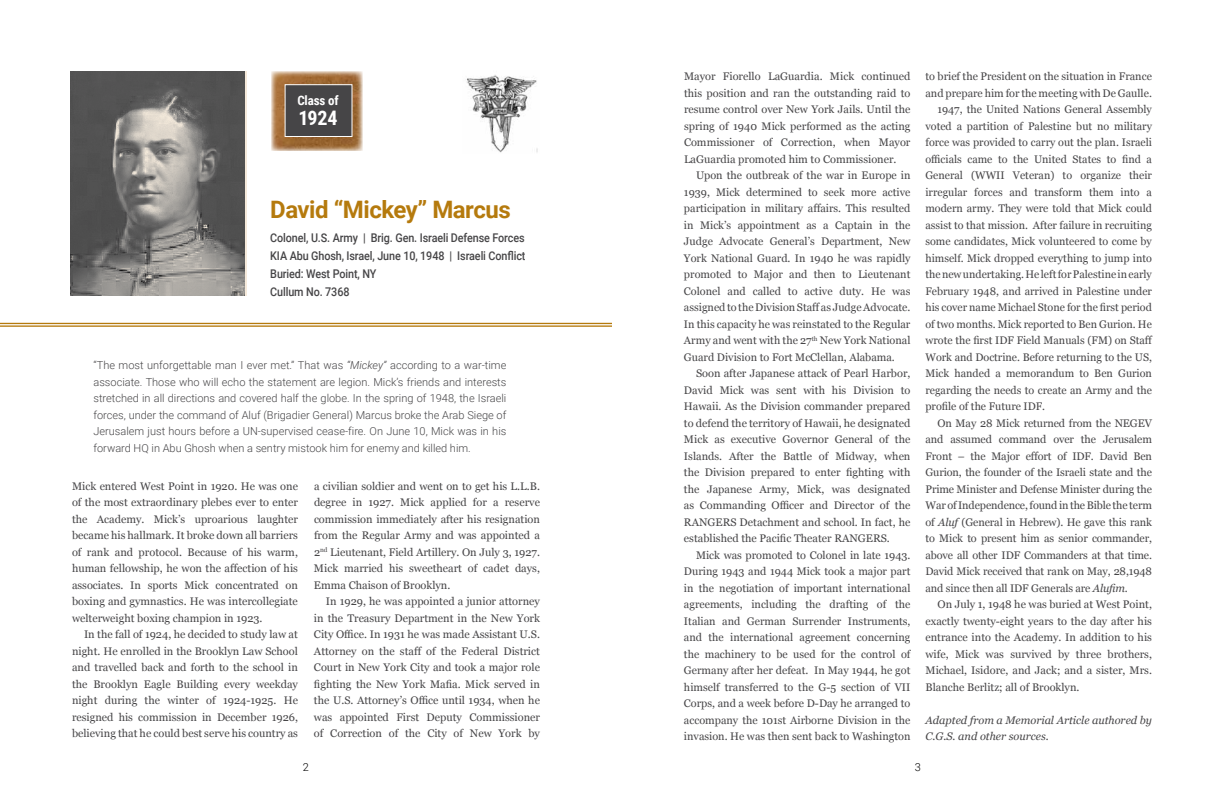
<style>
.page{position:relative;width:1224px;height:792px;background:#fff}
.page>*{position:absolute;margin:0;border:0;box-sizing:border-box;transform-origin:0 0}
.t1{font:700 24px "Roboto";letter-spacing:-.02em;color:#b57a0d}
.t2{font:700 20px "Roboto Condensed";color:#fff}
.t3{font:700 13px "Roboto Condensed";letter-spacing:-.01em;color:#fff}
.t4{font:500 12px/18px "Roboto";letter-spacing:-.01em;color:#464547;scale:.9 1}
.t5{font:11px/16.5px "Georgia";color:#464547;text-align:justify}
.t6{font:300 11px/16.5px "Roboto";color:#464547;text-align:justify}
.t7{font:italic 11px/16.5px "Georgia";color:#464547}
.t8{font:300 11px "Roboto";color:#000}
.s1{font-style:italic}
</style>
<div class="page">
<hr style="left:0;top:323px;width:612px;height:1px;background:#b57a0d">
<hr style="left:0;top:325px;width:612px;height:2px;background:#b57a0d">
<img style="left:272px;top:71px;width:90px;height:80px">
<img style="left:70px;top:72px;width:175px;height:224px">
<div style="left:285px;top:85px;width:67px;height:51px;background:#464547"></div>
<div style="left:285px;top:84px;width:67px;height:53px;border:1px solid #fff"></div>
<img style="left:466px;top:75px;width:72px;height:78px">
<p class="t3" style="left:297px;top:93px;width:43px">Class of</p>
<h2 class="t2" style="left:299px;top:106px;width:40px">1924</h2>
<h1 class="t1" style="left:270px;top:196px;width:242px">David “Mickey” Marcus</h1>
<p class="t4" style="left:270px;top:229px;width:285px">Colonel, U.S. Army | Brig. Gen. Israeli Defense Forces KIA Abu Ghosh, Israel, June 10, 1948 | Israeli Conflict Buried: West Point, NY<br>Cullum No. 7368</p>
<p class="t6" style="left:94px;top:357px;width:414px">“The most unforgettable man I ever met.” That was <span class="s1">“Mickey”</span> according to a war-time associate. Those who will echo the statement are legion. Mick’s friends and interests stretched in all directions and covered half the globe. In the spring of 1948, the Israeli forces, under the command of Aluf (Brigadier General) Marcus broke the Arab Siege of Jerusalem just hours before a UN-supervised cease-fire. On June 10, Mick was in his forward HQ in Abu Ghosh when a sentry mistook him for enemy and killed him.</p>
<p class="t5" style="left:72px;top:477px;width:227px">Mick entered West Point in 1920. He was one of the most extraordinary plebes ever to enter the Academy. Mick’s uproarious laughter became his hallmark. It broke down all barriers of rank and protocol. Because of his warm, human fellowship, he won the affection of his associates. In sports Mick concentrated on boxing and gymnastics. He was intercollegiate welterweight boxing champion in 1923.</p>
<p class="t5" style="left:72px;top:626px;width:228px;text-indent:12px">In the fall of 1924, he decided to study law at night. He enrolled in the Brooklyn Law School and travelled back and forth to the school in the Brooklyn Eagle Building every weekday night during the winter of 1924-1925. He resigned his commission in December 1926, believing that he could best serve his country as</p>
<p class="t5" style="left:314px;top:477px;width:228px">a civilian soldier and went on to get his L.L.B. degree in 1927. Mick applied for a reserve commission immediately after his resignation from the Regular Army and was appointed a 2<sup>nd</sup> Lieutenant, Field Artillery. On July 3, 1927.<br>Mick married his sweetheart of cadet days, Emma Chaison of Brooklyn.</p>
<p class="t5" style="left:314px;top:593px;width:228px;text-indent:12px">In 1929, he was appointed a junior attorney in the Treasury Department in the New York City Office. In 1931 he was made Assistant U.S.<br>Attorney on the staff of the Federal District Court in New York City and took a major role fighting the New York Mafia. Mick served in the U.S. Attorney’s Office until 1934, when he was appointed First Deputy Commissioner of Correction of the City of New York by</p>
<p class="t5" style="left:684px;top:68px;width:228px">Mayor Fiorello LaGuardia. Mick continued this position and ran the outstanding raid to resume control over New York Jails. Until the spring of 1940 Mick performed as the acting Commissioner of Correction, when Mayor LaGuardia promoted him to Commissioner.</p>
<p class="t5" style="left:684px;top:167px;width:228px;text-indent:12px">Upon the outbreak of the war in Europe in 1939, Mick determined to seek more active participation in military affairs. This resulted in Mick’s appointment as a Captain in the Judge Advocate General’s Department, New York National Guard. In 1940 he was rapidly promoted to Major and then to Lieutenant Colonel and called to active duty. He was assigned to the Division Staff as Judge Advocate.<br>In this capacity he was reinstated to the Regular Army and went with the 27<sup>th</sup> New York National Guard Division to Fort McClellan, Alabama.</p>
<p class="t5" style="left:684px;top:365px;width:228px;text-indent:12px">Soon after Japanese attack of Pearl Harbor, David Mick was sent with his Division to Hawaii. As the Division commander prepared to defend the territory of Hawaii, he designated Mick as executive Governor General of the Islands. After the Battle of Midway, when the Division prepared to enter fighting with the Japanese Army, Mick, was designated as Commanding Officer and Director of the RANGERS Detachment and school. In fact, he established the Pacific Theater RANGERS.</p>
<p class="t5" style="left:684px;top:547px;width:228px;text-indent:12px">Mick was promoted to Colonel in late 1943.<br>During 1943 and 1944 Mick took a major part in the negotiation of important international agreements, including the drafting of the Italian and German Surrender Instruments, and the international agreement concerning the machinery to be used for the control of Germany after her defeat. In May 1944, he got himself transferred to the G-5 section of VII Corps, and a week before D-Day he arranged to accompany the 101st Airborne Division in the invasion. He was then sent back to Washington</p>
<p class="t5" style="left:925px;top:68px;width:228px">to brief the President on the situation in France</p>
<p class="t5" style="left:925px;top:85px;width:228px">and prepare him for the meeting with De Gaulle.</p>
<p class="t5" style="left:938px;top:101px;width:216px">1947, the United Nations General Assembly</p>
<p class="t5" style="left:926px;top:118px;width:228px">voted a partition of Palestine but no military</p>
<p class="t5" style="left:926px;top:134px;width:228px">force was provided to carry out the plan. Israeli</p>
<p class="t5" style="left:926px;top:151px;width:228px">officials came to the United States to find a</p>
<p class="t5" style="left:926px;top:167px;width:228px">General (WWII Veteran) to organize their</p>
<p class="t5" style="left:926px;top:184px;width:228px">irregular forces and transform them into a</p>
<p class="t5" style="left:926px;top:200px;width:228px">modern army. They were told that Mick could</p>
<p class="t5" style="left:926px;top:217px;width:228px">assist to that mission. After failure in recruiting</p>
<p class="t5" style="left:926px;top:233px;width:228px">some candidates, Mick volunteered to come by</p>
<p class="t5" style="left:926px;top:250px;width:228px">himself. Mick dropped everything to jump into</p>
<p class="t5" style="left:926px;top:266px;width:228px">the new undertaking. He left for Palestine in early</p>
<p class="t5" style="left:926px;top:283px;width:228px">February 1948, and arrived in Palestine under</p>
<p class="t5" style="left:926px;top:299px;width:228px">his cover name Michael Stone for the first period</p>
<p class="t5" style="left:926px;top:316px;width:228px">of two months. Mick reported to Ben Gurion. He</p>
<p class="t5" style="left:926px;top:332px;width:229px">wrote the first IDF Field Manuals (FM) on Staff</p>
<p class="t5" style="left:926px;top:349px;width:228px">Work and Doctrine. Before returning to the US,</p>
<p class="t5" style="left:926px;top:365px;width:228px">Mick handed a memorandum to Ben Gurion</p>
<p class="t5" style="left:926px;top:382px;width:228px">regarding the needs to create an Army and the</p>
<p class="t5" style="left:926px;top:398px;width:121px">profile of the Future IDF.</p>
<p class="t5" style="left:938px;top:415px;width:216px">On May 28 Mick returned from the NEGEV</p>
<p class="t5" style="left:925px;top:431px;width:228px">and assumed command over the Jerusalem</p>
<p class="t5" style="left:925px;top:448px;width:228px">Front – the Major effort of IDF. David Ben</p>
<p class="t5" style="left:925px;top:464px;width:228px">Gurion, the founder of the Israeli state and the</p>
<p class="t5" style="left:925px;top:481px;width:228px">Prime Minister and Defense Minister during the</p>
<p class="t5" style="left:925px;top:497px;width:228px">War of Independence, found in the Bible the term</p>
<p class="t5" style="left:925px;top:514px;width:228px">of <span class="s1">Aluf</span> (General in Hebrew). He gave this rank</p>
<p class="t5" style="left:925px;top:530px;width:228px">to Mick to present him as senior commander,</p>
<p class="t5" style="left:925px;top:547px;width:228px">above all other IDF Commanders at that time.</p>
<p class="t5" style="left:925px;top:563px;width:228px">David Mick received that rank on May, 28,1948</p>
<p class="t5" style="left:925px;top:580px;width:204px">and since then all IDF Generals are <span class="s1">Alufim</span>.</p>
<p class="t5" style="left:938px;top:596px;width:216px">On July 1, 1948 he was buried at West Point,</p>
<p class="t5" style="left:925px;top:613px;width:228px">exactly twenty-eight years to the day after his</p>
<p class="t5" style="left:925px;top:629px;width:228px">entrance into the Academy. In addition to his</p>
<p class="t5" style="left:925px;top:646px;width:228px">wife, Mick was survived by three brothers,</p>
<p class="t5" style="left:925px;top:662px;width:228px">Michael, Isidore, and Jack; and a sister, Mrs.</p>
<p class="t5" style="left:925px;top:679px;width:156px">Blanche Berlitz; all of Brooklyn.</p>
<p class="t7" style="left:925px;top:712px;width:228px">Adapted from a Memorial Article authored by<br>C.G.S. and other sources.</p>
<p class="t8" style="left:303px;top:761px;width:8px">2</p>
<p class="t8" style="left:915px;top:761px;width:8px">3</p>
</div>
